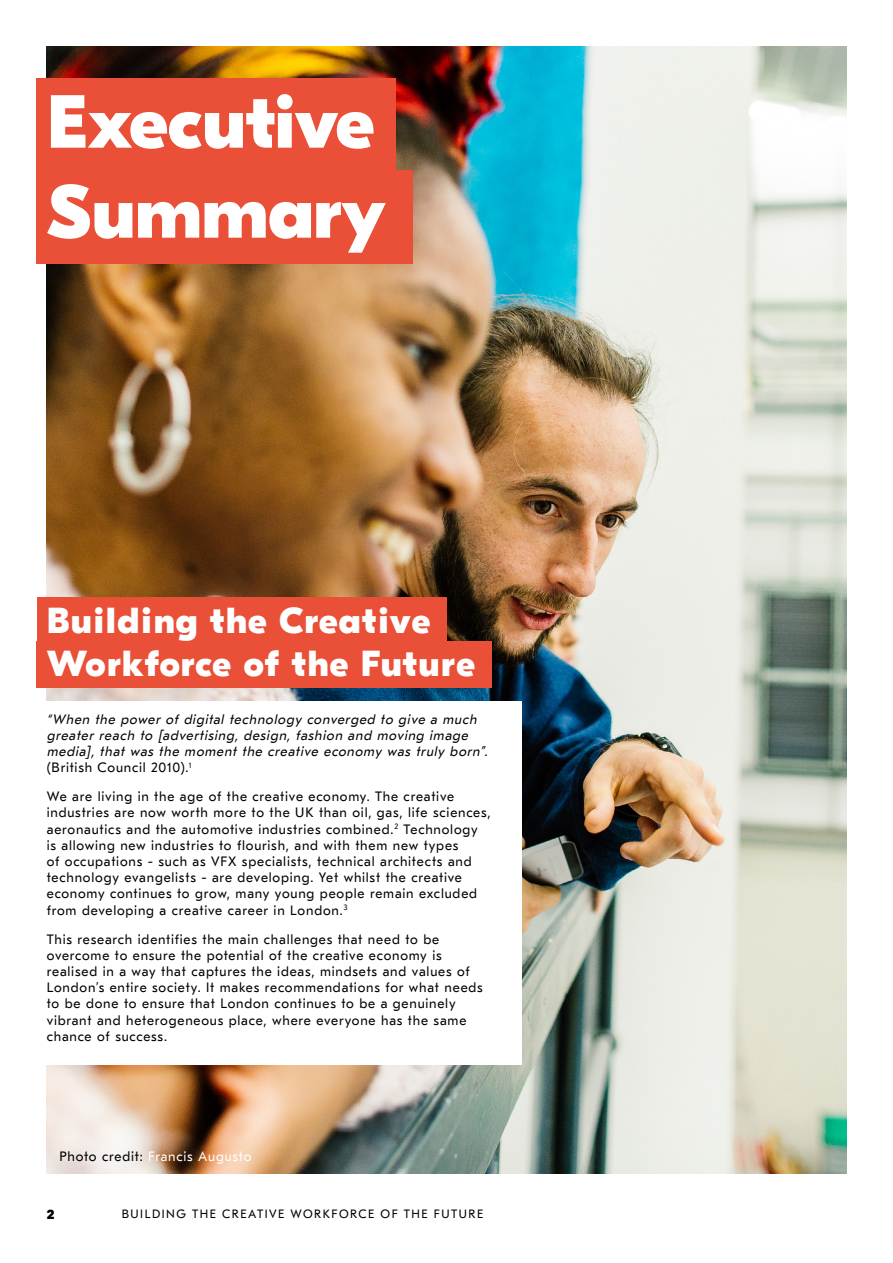
<style>
.page{position:relative;width:893px;height:1263px;background:#fff}
.page>*{position:absolute;margin:0;border:0;box-sizing:border-box;transform-origin:0 0}
.t1{font:800 75px/90px "GT Eesti Display";color:#fff}
.t2{font:800 36px/43.2px "GT Eesti Display";letter-spacing:.035em;color:#fff}
.t3{font:13.5px/16.2px "GT Eesti Text";letter-spacing:.055em;color:#000}
.t4{font:italic 13.5px/16.2px "GT Eesti Text";color:#000}
.t5{font:13.5px "GT Eesti Text";letter-spacing:.05em;color:#fff}
.t6{font:800 13.5px "GT Eesti Display";color:#000}
.t7{font:12px "GT Eesti Text";letter-spacing:.125em;color:#000}
.s1{font-style:normal}
.s2{color:#000}
</style>
<div class="page">
<img style="left:47px;top:47px;width:799px;height:1127px">
<div style="left:19px;top:701px;width:502px;height:363px;background:#fff"></div>
<div style="left:37px;top:597px;width:409px;height:47px;background:#ea4f37"></div>
<div style="left:37px;top:641px;width:455px;height:47px;background:#ea4f37"></div>
<div style="left:36px;top:79px;width:359px;height:93px;background:#ea4f37"></div>
<div style="left:36px;top:170px;width:376px;height:94px;background:#ea4f37"></div>
<h1 class="t1" style="left:47px;top:78px;width:340px">Executive<br>Summary</h1>
<h2 class="t2" style="left:47px;top:600px;width:430px">Building the Creative<br>Workforce of the Future</h2>
<p class="t4" style="left:47px;top:711px;width:445px">“When the power of digital technology converged to give a much greater reach to [advertising, design, fashion and moving image media], that was the moment the creative economy was truly born”. <span class="s1">(British Council 2010).</span><sup>1</sup></p>
<p class="t3" style="left:47px;top:789px;width:445px">We are living in the age of the creative economy. The creative industries are now worth more to the UK than oil, gas, life sciences, aeronautics and the automotive industries combined.<sup>2</sup> Technology<br>is allowing new industries to flourish, and with them new types<br>of occupations - such as VFX specialists, technical architects and technology evangelists - are developing. Yet whilst the creative economy continues to grow, many young people remain excluded from developing a creative career in London.<sup>3</sup></p>
<p class="t3" style="left:47px;top:931px;width:438px">This research identifies the main challenges that need to be overcome to ensure the potential of the creative economy is realised in a way that captures the ideas, mindsets and values of London’s entire society. It makes recommendations for what needs to be done to ensure that London continues to be a genuinely vibrant and heterogeneous place, where everyone has the same chance of success.</p>
<p class="t5" style="left:60px;top:1149px;width:193px"><span class="s2">Photo credit:</span> Francis Augusto</p>
<p class="t6" style="left:47px;top:1207px;width:9px">2</p>
<p class="t7" style="left:122px;top:1207px;width:363px">BUILDING THE CREATIVE WORKFORCE OF THE FUTURE</p>
</div>
